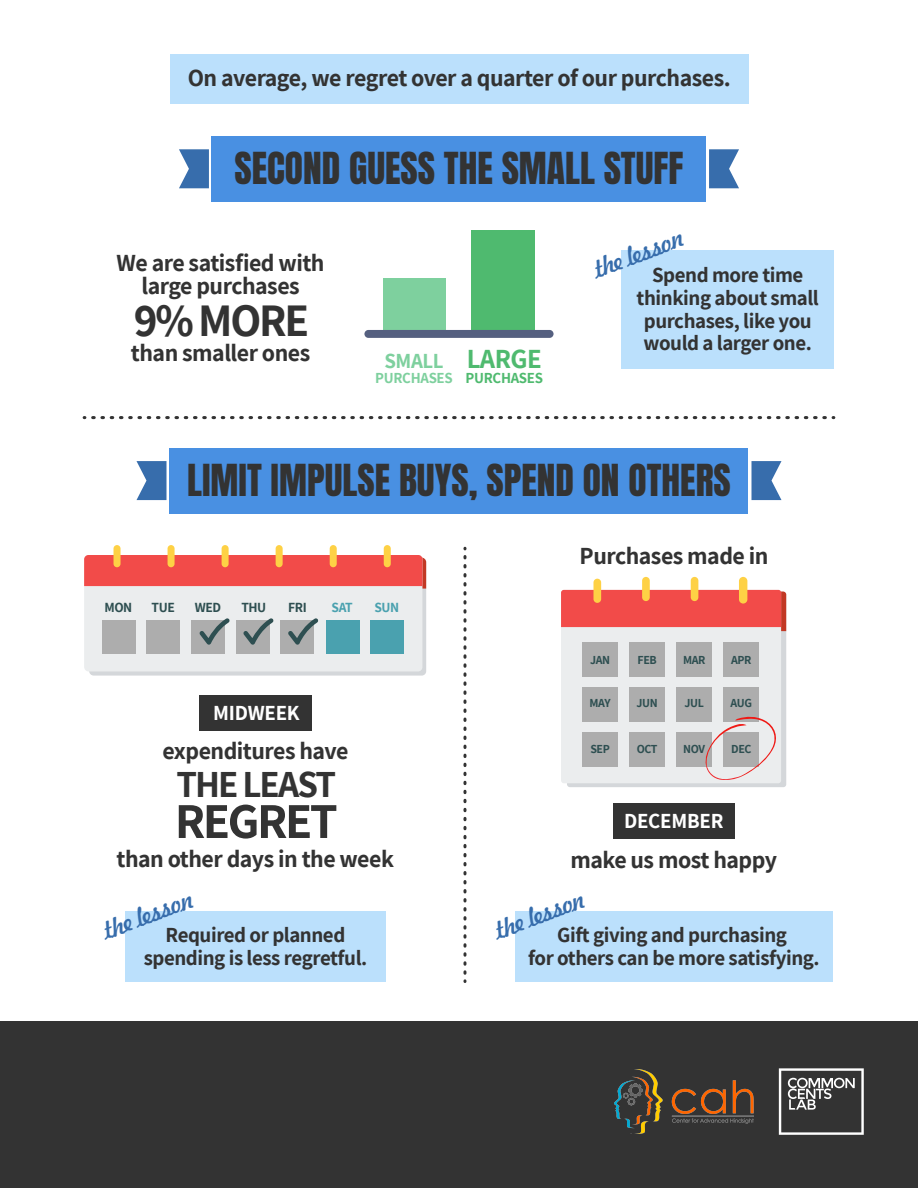
<style>
.page{position:relative;width:918px;height:1188px;background:#fff}
.page>*{position:absolute;margin:0;border:0;box-sizing:border-box;transform-origin:0 0}
.t1{font:700 50.25px "Assistant";letter-spacing:-.05em;color:#333}
.t2{font:700 45.45px "Assistant";color:#333}
.t3{font:37.5px "Anton";color:#333}
.t4{font:700 37.35px "Assistant";letter-spacing:-.05em;color:#333}
.t5{font:700 27px "Assistant";letter-spacing:-.02em;color:#4fba6f}
.t6{font:25.5px "Freehand 521 BT Regular C";color:#376dac}
.t7{font:700 24px/22.8px "Assistant";letter-spacing:-.02em;color:#333;text-align:center}
.t8{font:700 21px/22.8px "Assistant";letter-spacing:-.02em;color:#333;text-align:center}
.t9{font:700 21px "Assistant";letter-spacing:-.01em;color:#fff}
.t10{font:700 21px "Assistant";letter-spacing:-.02em;color:#7ed09e}
.t11{font:700 15px "Assistant";letter-spacing:-.02em;color:#4fba6f}
.t12{font:700 15px "Assistant";letter-spacing:-.02em;color:#7ed09e}
.t13{font:700 13.65px "Assistant";letter-spacing:-.03em;color:#2e4f51}
.t14{font:700 13.65px "Assistant";letter-spacing:-.03em;color:#4aa1af}
.t15{font:700 12px "Assistant";letter-spacing:-.03em;color:#2e4f51}
</style>
<div class="page">
<div style="left:170px;top:54px;width:578px;height:50px;background:#bbe0fc"></div>
<div style="left:0;top:1021px;width:918px;height:167px;background:#333"></div>
<div style="left:170px;top:448px;width:578px;height:66px;background:#4990e2"></div>
<svg style="left:136px;top:461px;width:30px;height:39px"></svg>
<svg style="left:752px;top:461px;width:30px;height:39px"></svg>
<div style="left:212px;top:136px;width:494px;height:66px;background:#4990e2"></div>
<svg style="left:179px;top:149px;width:30px;height:39px"></svg>
<svg style="left:709px;top:149px;width:30px;height:39px"></svg>
<svg style="left:779px;top:1068px;width:85px;height:67px"></svg>
<svg style="left:463px;top:556px;width:3px;height:426px"></svg>
<svg style="left:84px;top:416px;width:741px;height:3px"></svg>
<div style="left:199px;top:695px;width:112px;height:36px;background:#333"></div>
<div style="left:613px;top:803px;width:121px;height:36px;background:#333"></div>
<div style="left:114px;top:545px;width:7px;height:22px;background:#fed145;border-radius:4px"></div>
<div style="left:168px;top:545px;width:7px;height:22px;background:#fed145;border-radius:4px"></div>
<div style="left:222px;top:545px;width:7px;height:22px;background:#fed145;border-radius:4px"></div>
<div style="left:276px;top:545px;width:7px;height:22px;background:#fed145;border-radius:4px"></div>
<div style="left:330px;top:545px;width:7px;height:22px;background:#fed145;border-radius:4px"></div>
<div style="left:384px;top:545px;width:7px;height:22px;background:#fed145;border-radius:4px"></div>
<svg style="left:84px;top:555px;width:342px;height:121px;background:#d8b5b4"></svg>
<div style="left:593px;top:579px;width:8px;height:24px;background:#fed145;border-radius:4px"></div>
<div style="left:642px;top:577px;width:8px;height:24px;background:#fed145;border-radius:4px"></div>
<div style="left:691px;top:577px;width:7px;height:24px;background:#fed145;border-radius:4px"></div>
<div style="left:739px;top:577px;width:8px;height:27px;background:#fed145;border-radius:4px"></div>
<svg style="left:561px;top:590px;width:225px;height:197px;background:#d6b7b6"></svg>
<div style="left:125px;top:911px;width:261px;height:71px;background:#bbe0fc"></div>
<div style="left:515px;top:911px;width:318px;height:71px;background:#bbe0fc"></div>
<img style="left:614px;top:1069px;width:139px;height:65px">
<div style="left:383px;top:278px;width:63px;height:56px;background:#7ed09e"></div>
<div style="left:471px;top:231px;width:64px;height:103px;background:#4fba6f"></div>
<div style="left:364px;top:330px;width:190px;height:8px;background:#556080;border-radius:4px"></div>
<div style="left:621px;top:250px;width:213px;height:118px;background:#bbe0fc"></div>
<p class="t7" style="left:188px;top:66px;width:545px">On average, we regret over a quarter of our purchases.</p>
<h3 class="t3" style="left:234px;top:149px;width:451px">SECOND GUESS THE SMALL STUFF</h3>
<p class="t7" style="left:117px;top:251px;width:209px">We are satisfied with large purchases</p>
<h2 class="t2" style="left:134px;top:290px;width:177px">9% MORE</h2>
<p class="t7" style="left:131px;top:341px;width:181px">than smaller ones</p>
<p class="t10" style="left:384px;top:347px;width:61px">SMALL</p>
<p class="t12" style="left:375px;top:368px;width:79px">PURCHASES</p>
<p class="t5" style="left:467px;top:341px;width:77px">LARGE</p>
<p class="t11" style="left:466px;top:368px;width:79px">PURCHASES</p>
<p class="t6" style="left:589px;top:254px;width:96px;rotate:-21deg">the lesson</p>
<p class="t8" style="left:637px;top:263px;width:184px">Spend more time thinking about small purchases, like you would a larger one.</p>
<h3 class="t3" style="left:187px;top:461px;width:545px">LIMIT IMPULSE BUYS, SPEND ON OTHERS</h3>
<p class="t13" style="left:104px;top:598px;width:29px">MON</p>
<p class="t13" style="left:152px;top:598px;width:25px">TUE</p>
<p class="t13" style="left:195px;top:598px;width:28px">WED</p>
<p class="t13" style="left:241px;top:598px;width:26px">THU</p>
<p class="t13" style="left:288px;top:598px;width:20px">FRI</p>
<p class="t14" style="left:332px;top:598px;width:23px">SAT</p>
<p class="t14" style="left:374px;top:598px;width:26px">SUN</p>
<p class="t9" style="left:213px;top:699px;width:88px">MIDWEEK</p>
<p class="t7" style="left:162px;top:739px;width:188px">expenditures have</p>
<h3 class="t4" style="left:176px;top:759px;width:161px">THE LEAST</h3>
<h1 class="t1" style="left:175px;top:787px;width:164px">REGRET</h1>
<p class="t7" style="left:117px;top:847px;width:279px">than other days in the week</p>
<p class="t6" style="left:98px;top:915px;width:96px;rotate:-21deg">the lesson</p>
<p class="t8" style="left:144px;top:923px;width:225px">Required or planned spending is less regretful.</p>
<p class="t7" style="left:580px;top:544px;width:190px">Purchases made in</p>
<p class="t15" style="left:590px;top:652px;width:22px">JAN</p>
<p class="t15" style="left:638px;top:652px;width:21px">FEB</p>
<p class="t15" style="left:590px;top:695px;width:23px">MAY</p>
<p class="t15" style="left:637px;top:695px;width:23px">JUN</p>
<p class="t15" style="left:685px;top:695px;width:21px">JUL</p>
<p class="t15" style="left:731px;top:695px;width:23px">AUG</p>
<p class="t15" style="left:683px;top:652px;width:24px">MAR</p>
<p class="t15" style="left:731px;top:652px;width:22px">APR</p>
<p class="t15" style="left:590px;top:740px;width:21px">SEP</p>
<p class="t15" style="left:637px;top:740px;width:22px">OCT</p>
<p class="t15" style="left:683px;top:740px;width:23px">NOV</p>
<p class="t15" style="left:731px;top:740px;width:22px">DEC</p>
<p class="t9" style="left:624px;top:807px;width:101px">DECEMBER</p>
<p class="t7" style="left:571px;top:848px;width:208px">make us most happy</p>
<p class="t6" style="left:490px;top:915px;width:96px;rotate:-21deg">the lesson</p>
<p class="t8" style="left:528px;top:923px;width:293px">Gift giving and purchasing<br>for others can be more satisfying.</p>
</div>
